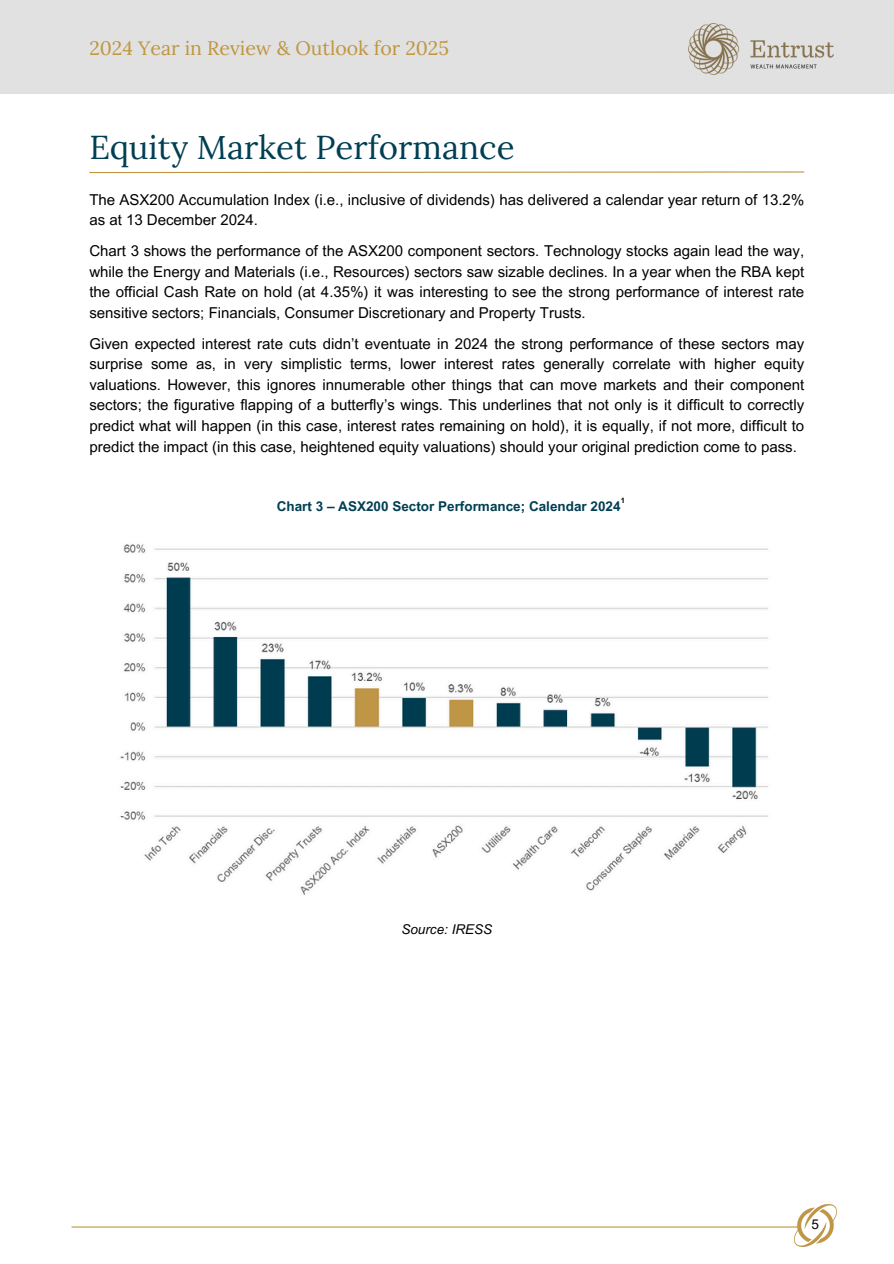
<style>
.page{position:relative;width:894px;height:1264px;background:#fff}
.page>*{position:absolute;margin:0;border:0;box-sizing:border-box;transform-origin:0 0}
.t1{font:33px "Lora";color:#003f53}
.t2{font:19.5px "Lora";color:#c09640}
.t3{font:15px/20.7px "Arial MT Pro";color:#000;text-align:justify}
.t4{font:700 13.5px "Arial MT Pro";color:#003f53}
.t5{font:italic 13.5px "Arial MT Pro";color:#000}
.t6{font:13.5px "Arial MT Pro";color:#000}
.t7{font:700 7.5px "Arial MT Pro";color:#000}
</style>
<div class="page">
<svg style="left:89px;top:171px;width:716px;height:3px"></svg>
<div style="left:0;top:0;width:893px;height:94px;background:#e1e1e1"></div>
<img style="left:688px;top:24px;width:144px;height:50px">
<img style="left:120px;top:544px;width:648px;height:351px">
<hr style="left:71px;top:1226px;width:728px;height:1px;background:#c09640">
<img style="left:794px;top:1204px;width:41px;height:42px">
<h3 class="t2" style="left:89px;top:36px;width:361px">2024 Year in Review &amp; Outlook for 2025</h3>
<h1 class="t1" style="left:89px;top:125px;width:426px">Equity Market Performance</h1>
<p class="t3" style="left:89px;top:191px;width:716px">The ASX200 Accumulation Index (i.e., inclusive of dividends) has delivered a calendar year return of 13.2% as at 13 December 2024.</p>
<h3 class="t3" style="left:89px;top:242px;width:716px">Chart 3 shows the performance of the ASX200 component sectors. Technology stocks again lead the way, while the Energy and Materials (i.e., Resources) sectors saw sizable declines. In a year when the RBA kept the official Cash Rate on hold (at 4.35%) it was interesting to see the strong performance of interest rate sensitive sectors; Financials, Consumer Discretionary and Property Trusts.</h3>
<h3 class="t3" style="left:89px;top:335px;width:716px">Given expected interest rate cuts didn’t eventuate in 2024 the strong performance of these sectors may surprise some as, in very simplistic terms, lower interest rates generally correlate with higher equity valuations. However, this ignores innumerable other things that can move markets and their component sectors; the figurative flapping of a butterfly’s wings. This underlines that not only is it difficult to correctly predict what will happen (in this case, interest rates remaining on hold), it is equally, if not more, difficult to predict the impact (in this case, heightened equity valuations) should your original prediction come to pass.</h3>
<p class="t7" style="left:620px;top:497px;width:6px">1</p>
<h2 class="t4" style="left:277px;top:501px;width:345px">Chart 3 – ASX200 Sector Performance; Calendar 2024</h2>
<p class="t5" style="left:401px;top:924px;width:92px">Source: IRESS</p>
<p class="t6" style="left:811px;top:1219px;width:9px">5</p>
</div>
